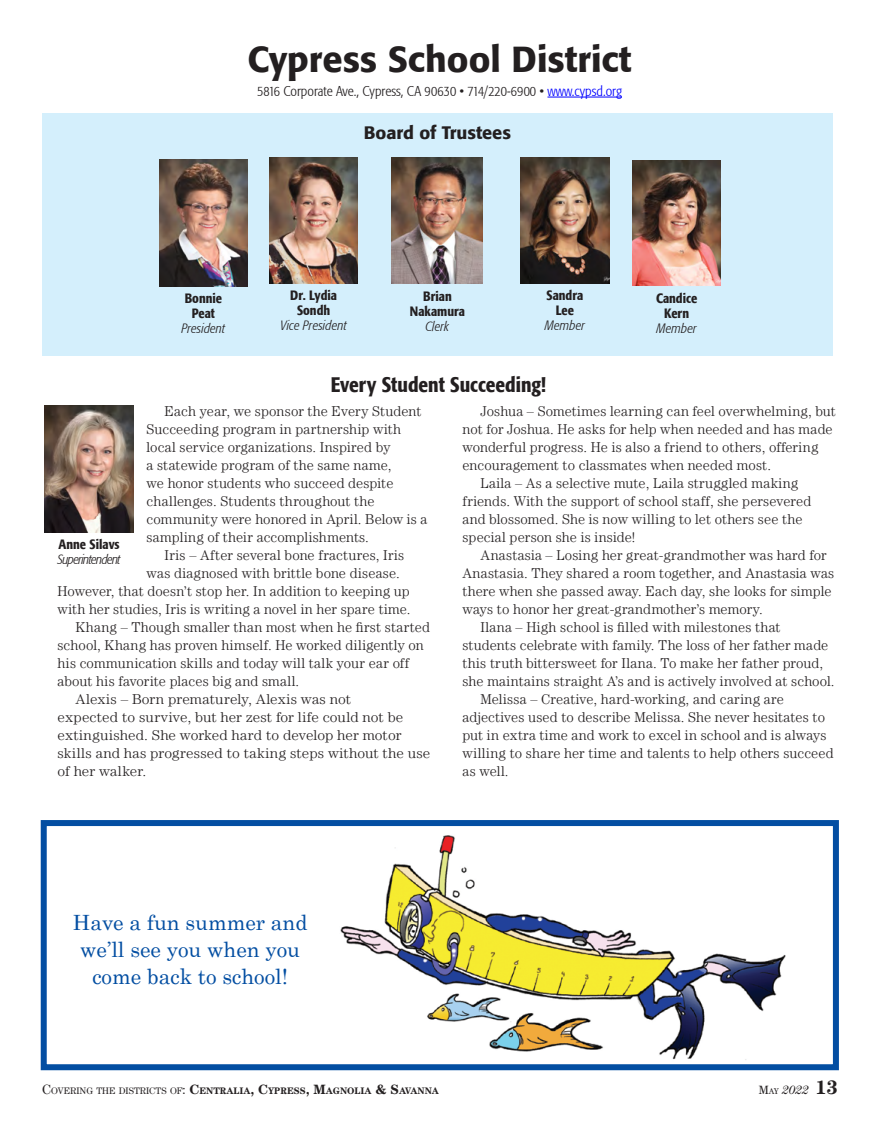
<style>
.page{position:relative;width:878px;height:1121px;background:#fff}
.page>*{position:absolute;margin:0;border:0;box-sizing:border-box;transform-origin:0 0}
.t1{font:500 36px "Formata";color:#231f20}
.t2{font:21px/27px "Century Schoolbook";color:#034ea2;text-align:center}
.t3{font:500 condensed 21px "Formata";color:#231f20}
.t4{font:500 18px "Formata";color:#231f20}
.t5{font:300 14.25px "Century LT";letter-spacing:.01em;color:#231f20}
.t6{font:300 14.25px "Century LT";letter-spacing:.01em;color:#231f20;scale:1.05 1}
.t7{font:300 condensed 14.25px "Formata";color:#231f20}
.t8{font:500 condensed 13.5px/15px "Formata";color:#231f20;text-align:center}
.t9{font:italic 300 condensed 13.5px "Formata";letter-spacing:.005em;color:#231f20}
.t10{font:italic 300 condensed 13.5px "Formata";letter-spacing:-.05em;color:#231f20}
.t11{font:italic 12px "Century LT";color:#231f20}
.t12{font:700 9.45px "Century LT";color:#231f20}
.s1{color:#00f}
.s2{font-weight:400;font-size:13.5px}
.s3{font-weight:400}
.s4{font-size:13.5px}
.s5{font-style:normal}
.s6{font-style:normal;font-size:8.4px}
.s7{font-weight:700;font-style:normal;font-size:19.5px}
</style>
<div class="page">
<hr style="left:547px;top:97px;width:75px;height:1px;background:#00f">
<img style="left:45px;top:406px;width:88px;height:126px">
<div style="left:42px;top:113px;width:790px;height:242px;background:#d4effc"></div>
<img style="left:269px;top:157px;width:89px;height:126px">
<img style="left:392px;top:157px;width:91px;height:126px">
<img style="left:520px;top:157px;width:89px;height:126px">
<img style="left:632px;top:160px;width:89px;height:125px">
<img style="left:159px;top:160px;width:89px;height:126px">
<img style="left:340px;top:835px;width:446px;height:225px">
<div style="left:41px;top:820px;width:797px;height:250px;border:6px solid #034ea2"></div>
<h1 class="t1" style="left:247px;top:37px;width:385px">Cypress School District</h1>
<p class="t7" style="left:257px;top:83px;width:366px">5816 Corporate Ave., Cypress, CA 90630 • 714/220-6900 • <span class="s1">www.cypsd.org</span></p>
<p class="t4" style="left:364px;top:121px;width:149px">Board of Trustees</p>
<p class="t8" style="left:185px;top:291px;width:39px">Bonnie<br>Peat</p>
<p class="t9" style="left:181px;top:321px;width:45px">President</p>
<p class="t8" style="left:290px;top:288px;width:48px">Dr. Lydia<br>Sondh</p>
<p class="t9" style="left:280px;top:318px;width:68px">Vice President</p>
<p class="t8" style="left:410px;top:288px;width:56px">Brian<br>Nakamura</p>
<p class="t9" style="left:425px;top:318px;width:25px">Clerk</p>
<p class="t8" style="left:546px;top:288px;width:38px">Sandra<br>Lee</p>
<p class="t9" style="left:544px;top:318px;width:42px">Member</p>
<h2 class="t3" style="left:330px;top:372px;width:217px">Every Student Succeeding!</h2>
<p class="t8" style="left:656px;top:291px;width:43px">Candice<br>Kern</p>
<p class="t9" style="left:656px;top:321px;width:42px">Member</p>
<p class="t5" style="left:165px;top:403px;width:258px">Each year, we sponsor the Every Student</p>
<p class="t5" style="left:147px;top:421px;width:256px">Succeeding program in partnership with</p>
<p class="t5" style="left:147px;top:439px;width:245px">local service organizations. Inspired by</p>
<p class="t5" style="left:147px;top:457px;width:246px">a statewide program of the same name,</p>
<p class="t5" style="left:147px;top:475px;width:248px">we honor students who succeed despite</p>
<p class="t5" style="left:147px;top:493px;width:229px">challenges. Students throughout the</p>
<p class="t5" style="left:147px;top:511px;width:282px">community were honored in April. Below is a</p>
<p class="t5" style="left:147px;top:529px;width:224px">sampling of their accomplishments.</p>
<p class="t5" style="left:165px;top:547px;width:241px">Iris – After several bone fractures, Iris</p>
<p class="t5" style="left:147px;top:565px;width:255px">was diagnosed with brittle bone disease.</p>
<p class="t5" style="left:57px;top:583px;width:354px">However, that doesn’t stop her. In addition to keeping up</p>
<p class="t5" style="left:57px;top:601px;width:354px">with her studies, Iris is writing a novel in her spare time.</p>
<p class="t5" style="left:76px;top:619px;width:356px">Khang – Though smaller than most when he first started</p>
<p class="t5" style="left:57px;top:637px;width:368px">school, Khang has proven himself. He worked diligently on</p>
<p class="t5" style="left:57px;top:655px;width:353px">his communication skills and today will talk your ear off</p>
<p class="t5" style="left:57px;top:673px;width:243px">about his favorite places big and small.</p>
<p class="t6" style="left:76px;top:691px;width:264px">Alexis – Born prematurely, Alexis was not</p>
<p class="t6" style="left:57px;top:709px;width:331px">expected to survive, but her zest for life could not be</p>
<p class="t6" style="left:57px;top:727px;width:329px">extinguished. She worked hard to develop her motor</p>
<p class="t6" style="left:57px;top:745px;width:356px">skills and has progressed to taking steps without the use</p>
<p class="t6" style="left:57px;top:763px;width:86px">of her walker.</p>
<p class="t8" style="left:59px;top:537px;width:63px">Anne Silavs</p>
<p class="t10" style="left:57px;top:551px;width:65px">Superintendent</p>
<p class="t5" style="left:480px;top:403px;width:357px">Joshua – Sometimes learning can feel overwhelming, but</p>
<p class="t5" style="left:462px;top:421px;width:372px">not for Joshua. He asks for help when needed and has made</p>
<p class="t5" style="left:462px;top:439px;width:357px">wonderful progress. He is also a friend to others, offering</p>
<p class="t5" style="left:462px;top:457px;width:310px">encouragement to classmates when needed most.</p>
<p class="t5" style="left:480px;top:475px;width:319px">Laila – As a selective mute, Laila struggled making</p>
<p class="t5" style="left:462px;top:493px;width:350px">friends. With the support of school staff, she persevered</p>
<p class="t5" style="left:462px;top:511px;width:341px">and blossomed. She is now willing to let others see the</p>
<p class="t5" style="left:462px;top:529px;width:174px">special person she is inside!</p>
<p class="t5" style="left:480px;top:547px;width:348px">Anastasia – Losing her great-grandmother was hard for</p>
<p class="t5" style="left:462px;top:565px;width:373px">Anastasia. They shared a room together, and Anastasia was</p>
<p class="t5" style="left:462px;top:583px;width:370px">there when she passed away. Each day, she looks for simple</p>
<p class="t5" style="left:462px;top:601px;width:302px">ways to honor her great-grandmother’s memory.</p>
<p class="t5" style="left:480px;top:619px;width:301px">Ilana – High school is filled with milestones that</p>
<p class="t5" style="left:462px;top:637px;width:367px">students celebrate with family. The loss of her father made</p>
<p class="t5" style="left:462px;top:655px;width:362px">this truth bittersweet for Ilana. To make her father proud,</p>
<p class="t5" style="left:462px;top:673px;width:374px">she maintains straight A’s and is actively involved at school.</p>
<p class="t5" style="left:480px;top:691px;width:305px">Melissa – Creative, hard-working, and caring are</p>
<p class="t5" style="left:462px;top:709px;width:364px">adjectives used to describe Melissa. She never hesitates to</p>
<p class="t5" style="left:462px;top:727px;width:365px">put in extra time and work to excel in school and is always</p>
<p class="t5" style="left:462px;top:745px;width:373px">willing to share her time and talents to help others succeed</p>
<p class="t5" style="left:462px;top:763px;width:48px">as well.</p>
<h2 class="t2" style="left:73px;top:908px;width:236px">Have a fun summer and we’ll see you when you come back to school!</h2>
<p class="t12" style="left:42px;top:1085px;width:398px"><span class="s2">C</span><span class="s3">OVERING THE DISTRICTS OF</span><span class="s2">:</span> <span class="s4">C</span>ENTRALIA<span class="s4">, C</span>YPRESS<span class="s4">, M</span>AGNOLIA <span class="s4">&amp; S</span>AVANNA</p>
<p class="t11" style="left:759px;top:1083px;width:80px"><span class="s5">M</span><span class="s6">AY</span> 2022 <span class="s7">13</span></p>
</div>
